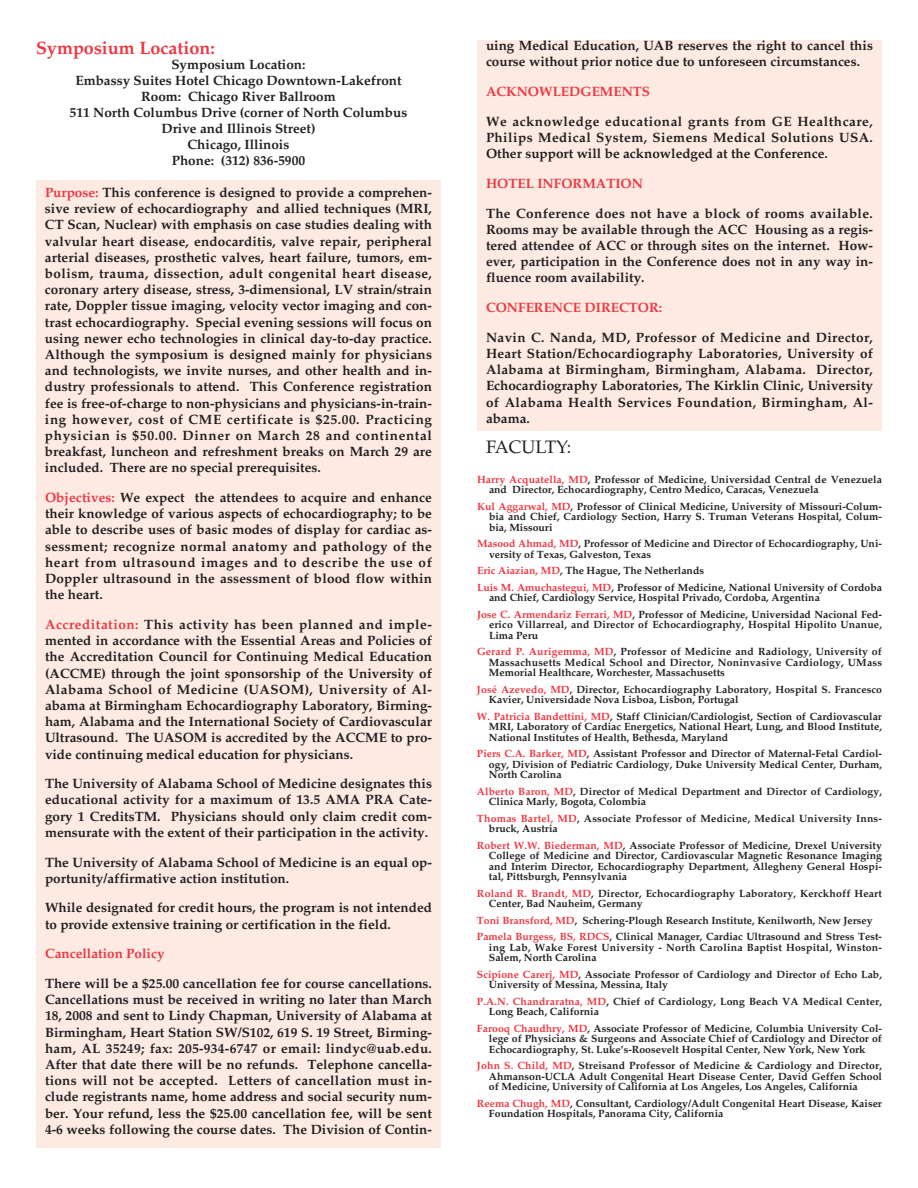
<style>
.page{position:relative;width:918px;height:1188px;background:#fff}
.page>*{position:absolute;margin:0;border:0;box-sizing:border-box;transform-origin:0 0}
.t1{font:700 18px "Palatino LT Std";color:#ee3640}
.t2{font:18px "Palatino LT Std";color:#231f20}
.t3{font:700 13.5px/16.2px "Palatino LT Std";color:#231f20;text-align:justify}
.t4{font:700 13.5px "Palatino LT Std";color:#ee3640}
.t5{font:700 10.5px/10.5px "Palatino LT Std";color:#231f20}
.t6{font:700 10.5px/10.5px "Palatino LT Std";letter-spacing:.02em;color:#231f20}
.s1{color:#ee3640}
</style>
<div class="page">
<div style="left:36px;top:180px;width:405px;height:968px;background:#fdeae3"></div>
<div style="left:477px;top:40px;width:405px;height:391px;background:#fdeae3"></div>
<h1 class="t1" style="left:36px;top:41px;width:180px">Symposium Location:</h1>
<p class="t3" style="left:70px;top:58px;width:339px;text-align:center">Symposium Location:<br>Embassy Suites Hotel Chicago Downtown-Lakefront<br>Room: Chicago River Ballroom<br>511 North Columbus Drive (corner of North Columbus<br>Drive and Illinois Street)<br>Chicago, Illinois<br>Phone: (312) 836-5900</p>
<p class="t3" style="left:45px;top:186px;width:389px"><span class="s1">Purpose:</span> This conference is designed to provide a comprehen&shy;sive review of echocardiography and allied techniques (MRI, CT Scan, Nuclear) with emphasis on case studies dealing with valvular heart disease, endocarditis, valve repair, peripheral arterial diseases, prosthetic valves, heart failure, tumors, em&shy;bolism, trauma, dissection, adult congenital heart disease, coronary artery disease, stress, 3-dimensional, LV strain/strain rate, Doppler tissue imaging, velocity vector imaging and con&shy;trast echocardiography. Special evening sessions will focus on using newer echo technologies in clinical day-to-day practice.<br>Although the symposium is designed mainly for physicians and technologists, we invite nurses, and other health and in&shy;dustry professionals to attend. This Conference registration fee is free-of-charge to non-physicians and physicians-in-train&shy;ing however, cost of CME certificate is $25.00. Practicing physician is $50.00. Dinner on March 28 and continental breakfast, luncheon and refreshment breaks on March 29 are included. There are no special prerequisites.</p>
<p class="t3" style="left:45px;top:491px;width:389px"><span class="s1">Objectives:</span> We expect the attendees to acquire and enhance their knowledge of various aspects of echocardiography; to be able to describe uses of basic modes of display for cardiac as&shy;sessment; recognize normal anatomy and pathology of the heart from ultrasound images and to describe the use of Doppler ultrasound in the assessment of blood flow within the heart.</p>
<p class="t3" style="left:45px;top:618px;width:389px"><span class="s1">Accreditation:</span> This activity has been planned and imple&shy;mented in accordance with the Essential Areas and Policies of the Accreditation Council for Continuing Medical Education (ACCME) through the joint sponsorship of the University of Alabama School of Medicine (UASOM), University of Al&shy;abama at Birmingham Echocardiography Laboratory, Birming&shy;ham, Alabama and the International Society of Cardiovascular Ultrasound. The UASOM is accredited by the ACCME to pro&shy;vide continuing medical education for physicians.</p>
<p class="t3" style="left:45px;top:777px;width:389px">The University of Alabama School of Medicine designates this educational activity for a maximum of 13.5 AMA PRA Cate&shy;gory 1 CreditsTM. Physicians should only claim credit com&shy;mensurate with the extent of their participation in the activity.</p>
<p class="t3" style="left:45px;top:855px;width:389px">The University of Alabama School of Medicine is an equal op&shy;portunity/affirmative action institution.</p>
<p class="t3" style="left:45px;top:901px;width:389px">While designated for credit hours, the program is not intended to provide extensive training or certification in the field.</p>
<p class="t4" style="left:45px;top:949px;width:121px">Cancellation Policy</p>
<p class="t3" style="left:45px;top:977px;width:389px">There will be a $25.00 cancellation fee for course cancellations.<br>Cancellations must be received in writing no later than March 18, 2008 and sent to Lindy Chapman, University of Alabama at Birmingham, Heart Station SW/S102, 619 S. 19 Street, Birming&shy;ham, AL 35249; fax: 205-934-6747 or email: lindyc@uab.edu.<br>After that date there will be no refunds. Telephone cancella&shy;tions will not be accepted. Letters of cancellation must in&shy;clude registrants name, home address and social security num&shy;ber. Your refund, less the $25.00 cancellation fee, will be sent 4-6 weeks following the course dates. The Division of Contin-</p>
<p class="t3" style="left:486px;top:39px;width:389px">uing Medical Education, UAB reserves the right to cancel this course without prior notice due to unforeseen circumstances.</p>
<p class="t4" style="left:486px;top:86px;width:166px">ACKNOWLEDGEMENTS</p>
<p class="t3" style="left:486px;top:115px;width:389px">We acknowledge educational grants from GE Healthcare, Philips Medical System, Siemens Medical Solutions USA.<br>Other support will be acknowledged at the Conference.</p>
<p class="t4" style="left:486px;top:178px;width:159px">HOTEL INFORMATION</p>
<p class="t3" style="left:486px;top:207px;width:389px">The Conference does not have a block of rooms available.<br>Rooms may be available through the ACC Housing as a regis&shy;tered attendee of ACC or through sites on the internet. How&shy;ever, participation in the Conference does not in any way in&shy;fluence room availability.</p>
<p class="t4" style="left:486px;top:302px;width:178px">CONFERENCE DIRECTOR:</p>
<p class="t3" style="left:486px;top:331px;width:389px">Navin C. Nanda, MD, Professor of Medicine and Director, Heart Station/Echocardiography Laboratories, University of Alabama at Birmingham, Birmingham, Alabama. Director, Echocardiography Laboratories, The Kirklin Clinic, University of Alabama Health Services Foundation, Birmingham, Al&shy;abama.</p>
<h1 class="t2" style="left:486px;top:440px;width:87px">FACULTY:</h1>
<p class="t5" style="left:489px;top:475px;width:394px;text-indent:-12px"><span class="s1">Harry Acquatella, MD</span>, Professor of Medicine, Universidad Central de Venezuela and Director, Echocardiography, Centro Medico, Caracas, Venezuela</p>
<p class="t5" style="left:489px;top:502px;width:395px;text-align:justify;text-indent:-12px"><span class="s1">Kul Aggarwal, MD</span>, Professor of Clinical Medicine, University of Missouri-Colum&shy;bia and Chief, Cardiology Section, Harry S. Truman Veterans Hospital, Colum&shy;bia, Missouri</p>
<p class="t5" style="left:489px;top:539px;width:395px;text-indent:-12px"><span class="s1">Masood Ahmad, MD</span>, Professor of Medicine and Director of Echocardiography, Uni&shy;versity of Texas, Galveston, Texas</p>
<p class="t5" style="left:477px;top:563px;width:407px;line-height:16.5px"><span class="s1">Eric Aiazian, MD</span>, The Hague, The Netherlands<br><span class="s1">Luis M. Amuchastegui, MD</span>, Professor of Medicine, National University of Cordoba</p>
<p class="t5" style="left:477px;top:590px;width:407px;line-height:16.5px;text-indent:12px">and Chief, Cardiology Service, Hospital Privado, Cordoba, Argentina<br><span class="s1">Jose C. Armendariz Ferrari, MD</span>, Professor of Medicine, Universidad Nacional Fed-</p>
<p class="t5" style="left:489px;top:620px;width:394px">erico Villarreal, and Director of Echocardiography, Hospital Hipolito Unanue,<br>Lima Peru</p>
<p class="t5" style="left:489px;top:647px;width:395px;text-align:justify;text-indent:-12px"><span class="s1">Gerard P. Aurigemma, MD</span>, Professor of Medicine and Radiology, University of Massachusetts Medical School and Director, Noninvasive Cardiology, UMass Memorial Healthcare, Worchester, Massachusetts</p>
<p class="t5" style="left:489px;top:685px;width:395px;text-indent:-12px"><span class="s1">José Azevedo, MD</span>, Director, Echocardiography Laboratory, Hospital S. Francesco<br>Kavier, Universidade Nova Lisboa, Lisbon, Portugal</p>
<p class="t5" style="left:489px;top:712px;width:395px;text-align:justify;text-indent:-12px"><span class="s1">W. Patricia Bandettini, MD</span>, Staff Clinician/Cardiologist, Section of Cardiovascular MRI, Laboratory of Cardiac Energetics, National Heart, Lung, and Blood Institute, National Institutes of Health, Bethesda, Maryland</p>
<p class="t5" style="left:489px;top:749px;width:395px;text-align:justify;text-indent:-12px"><span class="s1">Piers C.A. Barker, MD</span>, Assistant Professor and Director of Maternal-Fetal Cardiol&shy;ogy, Division of Pediatric Cardiology, Duke University Medical Center, Durham, North Carolina</p>
<p class="t5" style="left:489px;top:787px;width:395px;text-indent:-12px"><span class="s1">Alberto Baron, MD</span>, Director of Medical Department and Director of Cardiology,<br>Clinica Marly, Bogota, Colombia</p>
<p class="t6" style="left:489px;top:814px;width:395px;text-indent:-12px"><span class="s1">Thomas Bartel, MD</span>, Associate Professor of Medicine, Medical University Inns&shy;bruck, Austria</p>
<p class="t5" style="left:489px;top:841px;width:395px;text-align:justify;text-indent:-12px"><span class="s1">Robert W.W. Biederman, MD</span>, Associate Professor of Medicine, Drexel University College of Medicine and Director, Cardiovascular Magnetic Resonance Imaging and Interim Director, Echocardiography Department, Allegheny General Hospi&shy;tal, Pittsburgh, Pennsylvania</p>
<p class="t5" style="left:489px;top:889px;width:395px;text-indent:-12px"><span class="s1">Roland R. Brandt, MD</span>, Director, Echocardiography Laboratory, Kerckhoff Heart<br>Center, Bad Nauheim, Germany</p>
<p class="t5" style="left:477px;top:913px;width:407px;line-height:16.5px"><span class="s1">Toni Bransford, MD</span>, Schering-Plough Research Institute, Kenilworth, New Jersey<br><span class="s1">Pamela Burgess, BS, RDCS</span>, Clinical Manager, Cardiac Ultrasound and Stress Test-</p>
<p class="t6" style="left:489px;top:943px;width:394px">ing Lab, Wake Forest University - North Carolina Baptist Hospital, Winston-<br>Salem, North Carolina</p>
<p class="t5" style="left:489px;top:970px;width:395px;text-indent:-12px"><span class="s1">Scipione Carerj, MD</span>, Associate Professor of Cardiology and Director of Echo Lab,<br>University of Messina, Messina, Italy</p>
<p class="t5" style="left:489px;top:997px;width:395px;text-indent:-12px"><span class="s1">P.A.N. Chandraratna, MD</span>, Chief of Cardiology, Long Beach VA Medical Center,<br>Long Beach, California</p>
<p class="t5" style="left:489px;top:1024px;width:395px;text-align:justify;text-indent:-12px"><span class="s1">Farooq Chaudhry, MD</span>, Associate Professor of Medicine, Columbia University Col&shy;lege of Physicians &amp; Surgeons and Associate Chief of Cardiology and Director of Echocardiography, St. Luke’s-Roosevelt Hospital Center, New York, New York</p>
<p class="t5" style="left:489px;top:1061px;width:395px;text-align:justify;text-indent:-12px"><span class="s1">John S. Child, MD</span>, Streisand Professor of Medicine &amp; Cardiology and Director, Ahmanson-UCLA Adult Congenital Heart Disease Center, David Geffen School of Medicine, University of California at Los Angeles, Los Angeles, California</p>
<p class="t5" style="left:489px;top:1099px;width:395px;text-indent:-12px"><span class="s1">Reema Chugh, MD</span>, Consultant, Cardiology/Adult Congenital Heart Disease, Kaiser<br>Foundation Hospitals, Panorama City, California</p>
</div>
